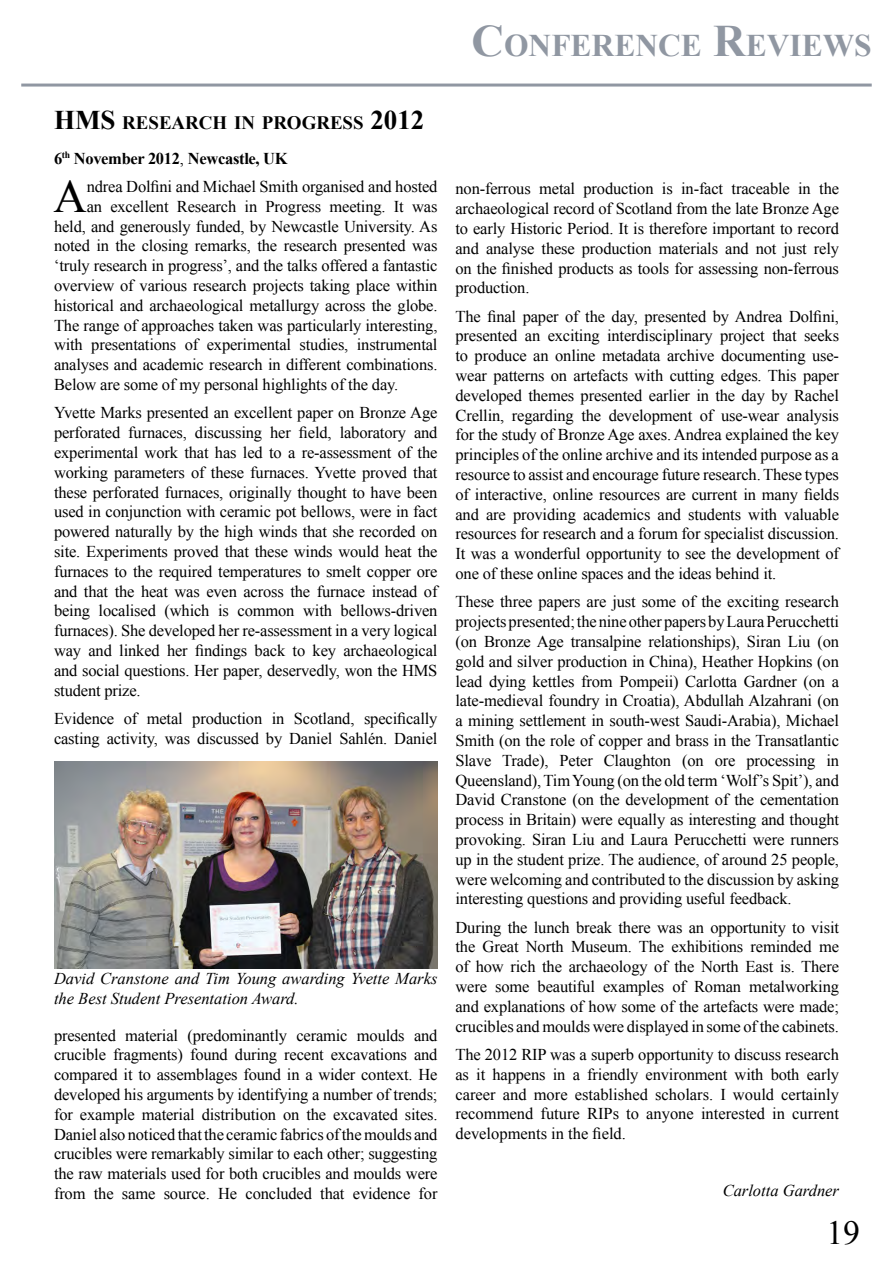
<style>
.page{position:relative;width:893px;height:1263px;background:#fff}
.page>*{position:absolute;margin:0;border:0;box-sizing:border-box;transform-origin:0 0}
.t1{font:46.35px "Times New Roman";color:#000}
.t2{font:33.75px "Times New Roman";color:#000}
.t3{font:700 31.5px "Times New Roman";color:#9097a2}
.t4{font:700 27px "Times New Roman";color:#000}
.t5{font:700 18.9px "Times New Roman";color:#000}
.t6{font:16.5px/19.8px "Times New Roman";letter-spacing:-.01em;color:#000;text-align:justify}
.t7{font:italic 16.5px/19.8px "Times New Roman";color:#000}
.t8{font:700 16.5px "Times New Roman";letter-spacing:-.02em;color:#000}
.s1{font-size:45px}
.s2{font-size:27px}
.s3{font-weight:400}
</style>
<div class="page">
<hr style="left:21px;top:84px;width:851px;height:3px;background:#9097a2">
<img style="left:54px;top:761px;width:383px;height:207px">
<h3 class="t3" style="left:472px;top:24px;width:402px"><span class="s1">C</span>ONFERENCE <span class="s1">R</span>EVIEWS</h3>
<h3 class="t4" style="left:54px;top:101px;width:21px">HMS</h3>
<p class="t5" style="left:122px;top:109px;width:304px">RESEARCH IN PROGRESS <span class="s2">2012</span></p>
<p class="t8" style="left:54px;top:147px;width:235px">6<sup>th</sup> November 2012<span class="s3">,</span> Newcastle, UK</p>
<h1 class="t1" style="left:54px;top:165px;width:35px">A</h1>
<p class="t6" style="left:87px;top:176px;width:352px">ndrea Dolfini and Michael Smith organised and hosted</p>
<p class="t6" style="left:87px;top:196px;width:352px">an excellent Research in Progress meeting. It was</p>
<p class="t6" style="left:54px;top:216px;width:385px">held, and generously funded, by Newcastle University. As</p>
<p class="t6" style="left:54px;top:236px;width:385px">noted in the closing remarks, the research presented was</p>
<p class="t6" style="left:54px;top:255px;width:385px">‘truly research in progress’, and the talks offered a fantastic</p>
<p class="t6" style="left:54px;top:275px;width:385px">overview of various research projects taking place within</p>
<p class="t6" style="left:54px;top:295px;width:385px">historical and archaeological metallurgy across the globe.</p>
<p class="t6" style="left:54px;top:315px;width:385px">The range of approaches taken was particularly interesting,</p>
<p class="t6" style="left:54px;top:335px;width:385px">with presentations of experimental studies, instrumental</p>
<p class="t6" style="left:54px;top:354px;width:385px">analyses and academic research in different combinations.</p>
<p class="t6" style="left:54px;top:374px;width:346px">Below are some of my personal highlights of the day.</p>
<p class="t6" style="left:54px;top:403px;width:385px">Yvette Marks presented an excellent paper on Bronze Age perforated furnaces, discussing her field, laboratory and experimental work that has led to a re-assessment of the working parameters of these furnaces. Yvette proved that these perforated furnaces, originally thought to have been used in conjunction with ceramic pot bellows, were in fact powered naturally by the high winds that she recorded on site. Experiments proved that these winds would heat the furnaces to the required temperatures to smelt copper ore and that the heat was even across the furnace instead of being localised (which is common with bellows-driven furnaces). She developed her re-assessment in a very logical way and linked her findings back to key archaeological and social questions. Her paper, deservedly, won the HMS student prize.</p>
<p class="t6" style="left:54px;top:708px;width:385px">Evidence of metal production in Scotland, specifically casting activity, was discussed by Daniel Sahlén. Daniel</p>
<p class="t7" style="left:54px;top:968px;width:385px">David Cranstone and Tim Young awarding Yvette Marks the Best Student Presentation Award.</p>
<p class="t6" style="left:54px;top:1025px;width:385px">presented material (predominantly ceramic moulds and crucible fragments) found during recent excavations and compared it to assemblages found in a wider context. He developed his arguments by identifying a number of trends; for example material distribution on the excavated sites.<br>Daniel also noticed that the ceramic fabrics of the moulds and crucibles were remarkably similar to each other; suggesting the raw materials used for both crucibles and moulds were from the same source. He concluded that evidence for</p>
<p class="t6" style="left:455px;top:179px;width:385px">non-ferrous metal production is in-fact traceable in the archaeological record of Scotland from the late Bronze Age to early Historic Period. It is therefore important to record and analyse these production materials and not just rely on the finished products as tools for assessing non-ferrous production.</p>
<p class="t6" style="left:455px;top:306px;width:385px">The final paper of the day, presented by Andrea Dolfini, presented an exciting interdisciplinary project that seeks to produce an online metadata archive documenting use&shy;wear patterns on artefacts with cutting edges. This paper developed themes presented earlier in the day by Rachel Crellin, regarding the development of use-wear analysis for the study of Bronze Age axes. Andrea explained the key principles of the online archive and its intended purpose as a resource to assist and encourage future research. These types of interactive, online resources are current in many fields and are providing academics and students with valuable resources for research and a forum for specialist discussion.<br>It was a wonderful opportunity to see the development of one of these online spaces and the ideas behind it.</p>
<p class="t6" style="left:455px;top:592px;width:385px">These three papers are just some of the exciting research projects presented; the nine other papers by Laura Perucchetti (on Bronze Age transalpine relationships), Siran Liu (on gold and silver production in China), Heather Hopkins (on lead dying kettles from Pompeii) Carlotta Gardner (on a late-medieval foundry in Croatia), Abdullah Alzahrani (on a mining settlement in south-west Saudi-Arabia), Michael Smith (on the role of copper and brass in the Transatlantic Slave Trade), Peter Claughton (on ore processing in Queensland), Tim Young (on the old term ‘Wolf’s Spit’), and David Cranstone (on the development of the cementation process in Britain) were equally as interesting and thought provoking. Siran Liu and Laura Perucchetti were runners up in the student prize. The audience, of around 25 people, were welcoming and contributed to the discussion by asking interesting questions and providing useful feedback.</p>
<p class="t6" style="left:455px;top:917px;width:385px">During the lunch break there was an opportunity to visit the Great North Museum. The exhibitions reminded me of how rich the archaeology of the North East is. There were some beautiful examples of Roman metalworking and explanations of how some of the artefacts were made; crucibles and moulds were displayed in some of the cabinets.</p>
<p class="t6" style="left:455px;top:1044px;width:385px">The 2012 RIP was a superb opportunity to discuss research as it happens in a friendly environment with both early career and more established scholars. I would certainly recommend future RIPs to anyone interested in current developments in the field.</p>
<p class="t7" style="left:723px;top:1180px;width:118px">Carlotta Gardner</p>
<h2 class="t2" style="left:826px;top:1210px;width:35px">19</h2>
</div>
